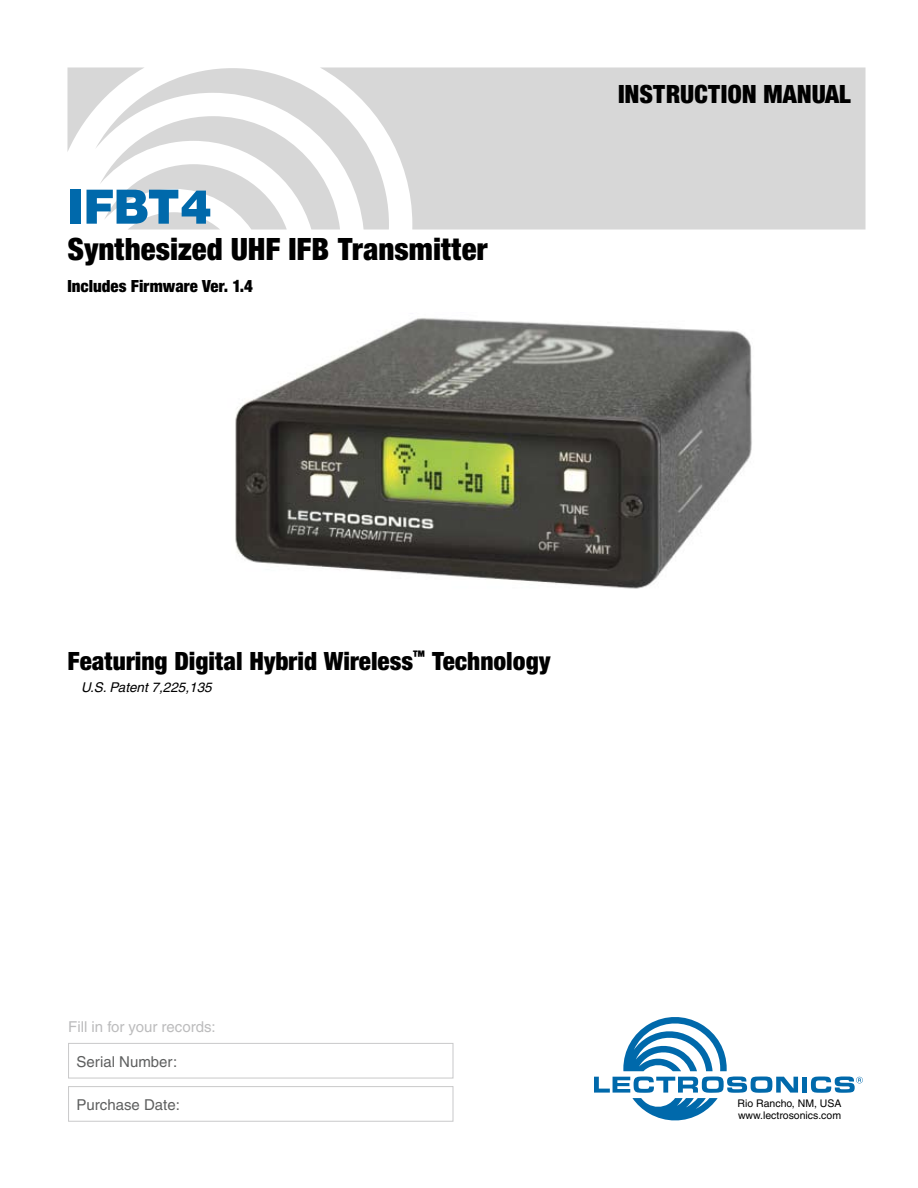
<style>
.page{position:relative;width:918px;height:1188px;background:#fff}
.page>*{position:absolute;margin:0;border:0;box-sizing:border-box;transform-origin:0 0}
.t1{font:900 51px "Sans";color:#0069ab}
.t2{font:900 condensed 33px "Sans";color:#000}
.t3{font:900 condensed 27px "Sans";color:#000}
.t4{font:900 condensed 18px "Sans";color:#000}
.t5{font:15px "Helvetica";color:#5e5f5f}
.t6{font:15px "Helvetica";color:#bcbcbd}
.t7{font:italic 13.5px "Helvetica";color:#000}
.t8{font:10.5px/12.1px "Helvetica";color:#000}
</style>
<div class="page">
<svg style="left:68px;top:68px;width:798px;height:162px;fill:#d7d7d7"></svg>
<div style="left:68px;top:1043px;width:385px;height:35px;border:1px solid #c9c9ca"></div>
<div style="left:68px;top:1086px;width:385px;height:36px;border:1px solid #c9c9ca"></div>
<svg style="left:594px;top:1017px;width:204px;height:103px"></svg>
<div style="left:802px;top:1077px;width:5px;height:16px;background:#0069ab"></div>
<svg style="left:811px;top:1077px;width:52px;height:16px"></svg>
<img style="left:235px;top:318px;width:517px;height:271px">
<h1 class="t1" style="left:68px;top:176px;width:146px">IFBT4</h1>
<p class="t2" style="left:68px;top:229px;width:422px">Synthesized UHF IFB Transmitter</p>
<p class="t4" style="left:68px;top:276px;width:187px">Includes Firmware Ver. 1.4</p>
<p class="t3" style="left:618px;top:77px;width:234px">INSTRUCTION MANUAL</p>
<p class="t3" style="left:68px;top:645px;width:485px">Featuring Digital Hybrid Wireless<sup>™</sup> Technology</p>
<p class="t7" style="left:81px;top:679px;width:132px">U.S. Patent 7,225,135</p>
<p class="t6" style="left:68px;top:1018px;width:149px">Fill in for your records:</p>
<p class="t5" style="left:77px;top:1053px;width:102px">Serial Number:</p>
<p class="t5" style="left:77px;top:1096px;width:105px">Purchase Date:</p>
<p class="t8" style="left:738px;top:1097px;width:106px">Rio Rancho, NM, USA www.lectrosonics.com</p>
</div>
